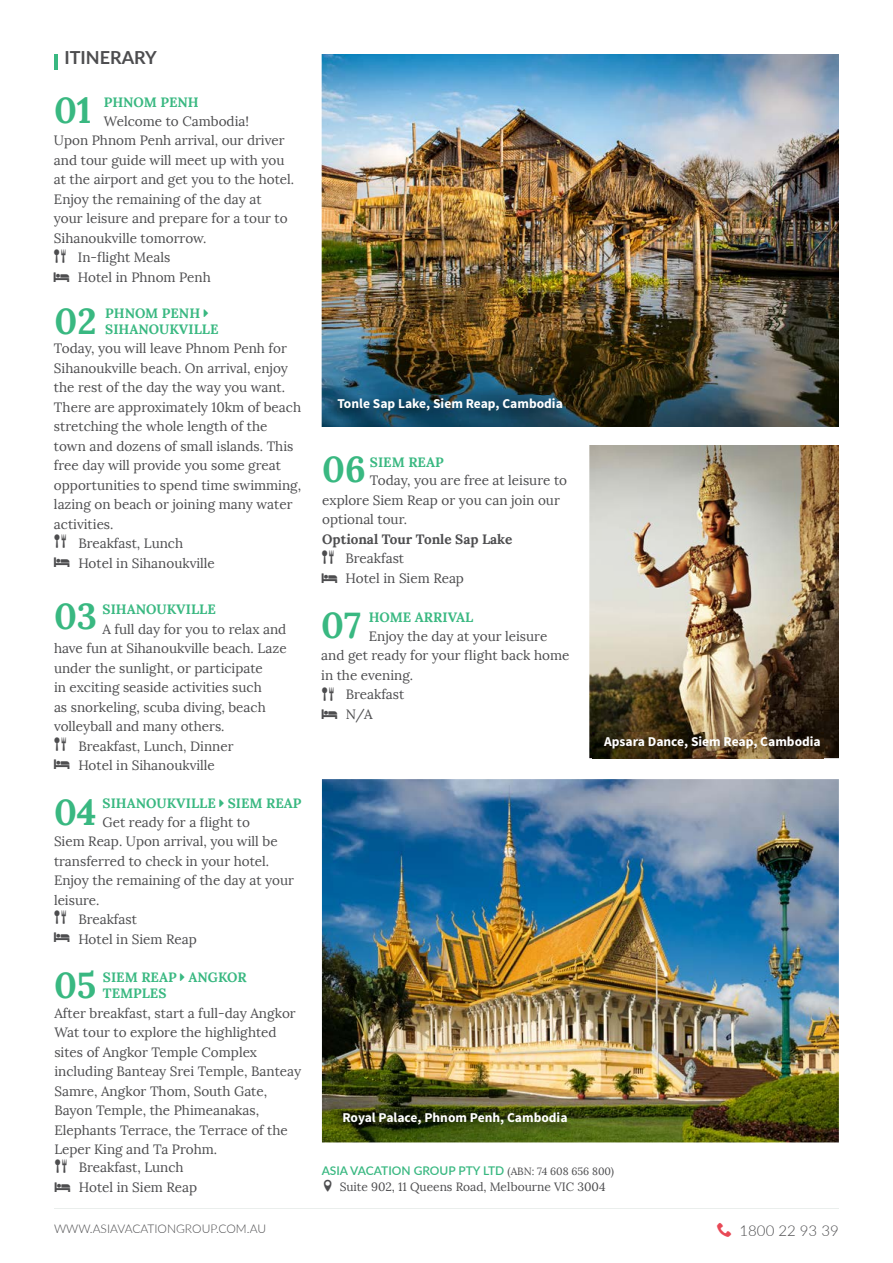
<style>
.page{position:relative;width:893px;height:1263px;background:#fff}
.page>*{position:absolute;margin:0;border:0;box-sizing:border-box;transform-origin:0 0}
.t1{font:700 36px "Lora";color:#39b881}
.t2{font:700 18px "Lato";color:#4d4d4f}
.t3{font:300 15px "Lato";color:#4d4d4f}
.t4{font:13.5px/19.5px "Lora";color:#4d4d4f}
.t5{font:700 13.5px/16.2px "Lora";color:#39b881}
.t6{font:700 13.5px "Source Sans Pro";color:#fff}
.t7{font:700 13.5px "Lora";color:#4d4d4f}
.t8{font:13.5px "Ico Moon Free";color:#4d4d4f}
.t9{font:12px "Lora";color:#4d4d4f}
.t10{font:600 12px "Lato";color:#39b881}
.t11{font:300 12px "Lato";color:#4d4d4f}
.s1{font-family:"Lora";font-weight:400;font-size:10.5px;color:#4d4d4f}
.s2{color:#e84956}
</style>
<div class="page">
<hr style="left:54px;top:1208px;width:785px;height:1px;background:#eaeeec">
<img style="left:322px;top:54px;width:517px;height:373px">
<img style="left:325px;top:395px;width:240px;height:28px">
<hr style="left:54px;top:54px;width:3px;height:16px;background:#39b881">
<img style="left:322px;top:779px;width:517px;height:363px">
<img style="left:331px;top:1109px;width:239px;height:28px">
<img style="left:589px;top:445px;width:250px;height:313px">
<img style="left:592px;top:733px;width:231px;height:26px">
<h2 class="t2" style="left:64px;top:44px;width:94px">ITINERARY</h2>
<h1 class="t1" style="left:54px;top:86px;width:39px">01</h1>
<p class="t5" style="left:104px;top:94px;width:96px">PHNOM PENH</p>
<p class="t4" style="left:104px;top:111px;width:147px">Welcome to Cambodia!</p>
<p class="t4" style="left:54px;top:131px;width:232px">Upon Phnom Penh arrival, our driver</p>
<p class="t4" style="left:54px;top:150px;width:232px">and tour guide will meet up with you</p>
<p class="t4" style="left:54px;top:170px;width:242px">at the airport and get you to the hotel.</p>
<p class="t4" style="left:54px;top:189px;width:209px">Enjoy the remaining of the day at</p>
<p class="t4" style="left:54px;top:209px;width:235px">your leisure and prepare for a tour to</p>
<p class="t4" style="left:54px;top:228px;width:154px">Sihanoukville tomorrow.</p>
<p class="t4" style="left:78px;top:248px;width:94px">In-flight Meals</p>
<p class="t4" style="left:78px;top:267px;width:134px">Hotel in Phnom Penh</p>
<p class="t8" style="left:54px;top:250px;width:15px">▲□□</p>
<h1 class="t1" style="left:54px;top:298px;width:44px">02</h1>
<p class="t5" style="left:105px;top:305px;width:115px">PHNOM PENH<br>SIHANOUKVILLE</p>
<p class="t4" style="left:54px;top:339px;width:234px">Today, you will leave Phnom Penh for</p>
<p class="t4" style="left:54px;top:358px;width:235px">Sihanoukville beach. On arrival, enjoy</p>
<p class="t4" style="left:54px;top:378px;width:233px">the rest of the day the way you want.</p>
<p class="t4" style="left:54px;top:397px;width:249px">There are approximately 10km of beach</p>
<p class="t4" style="left:54px;top:417px;width:215px">stretching the whole length of the</p>
<p class="t4" style="left:54px;top:436px;width:241px">town and dozens of small islands. This</p>
<p class="t4" style="left:54px;top:456px;width:228px">free day will provide you some great</p>
<p class="t4" style="left:54px;top:475px;width:249px">opportunities to spend time swimming,</p>
<p class="t4" style="left:54px;top:495px;width:240px">lazing on beach or joining many water</p>
<p class="t4" style="left:54px;top:514px;width:61px">activities.</p>
<p class="t4" style="left:78px;top:534px;width:106px">Breakfast, Lunch</p>
<p class="t4" style="left:78px;top:553px;width:138px">Hotel in Sihanoukville</p>
<p class="t8" style="left:54px;top:535px;width:15px">▲□□</p>
<h1 class="t1" style="left:54px;top:593px;width:45px">03</h1>
<p class="t5" style="left:103px;top:601px;width:115px">SIHANOUKVILLE</p>
<p class="t4" style="left:103px;top:619px;width:185px">A full day for you to relax and</p>
<p class="t4" style="left:54px;top:639px;width:234px">have fun at Sihanoukville beach. Laze</p>
<p class="t4" style="left:54px;top:658px;width:210px">under the sunlight, or participate</p>
<p class="t4" style="left:54px;top:678px;width:209px">in exciting seaside activities such</p>
<p class="t4" style="left:54px;top:697px;width:213px">as snorkeling, scuba diving, beach</p>
<p class="t4" style="left:54px;top:717px;width:172px">volleyball and many others.</p>
<p class="t4" style="left:78px;top:736px;width:157px">Breakfast, Lunch, Dinner</p>
<p class="t4" style="left:78px;top:756px;width:138px">Hotel in Sihanoukville</p>
<p class="t8" style="left:54px;top:737px;width:15px">▲□□</p>
<h1 class="t1" style="left:54px;top:789px;width:44px">04</h1>
<p class="t5" style="left:103px;top:795px;width:200px">SIHANOUKVILLE SIEM REAP</p>
<p class="t4" style="left:103px;top:812px;width:149px">Get ready for a flight to</p>
<p class="t4" style="left:54px;top:832px;width:225px">Siem Reap. Upon arrival, you will be</p>
<p class="t4" style="left:54px;top:851px;width:217px">transferred to check in your hotel.</p>
<p class="t4" style="left:54px;top:871px;width:241px">Enjoy the remaining of the day at your</p>
<p class="t4" style="left:54px;top:890px;width:47px">leisure.</p>
<p class="t4" style="left:78px;top:910px;width:60px">Breakfast</p>
<p class="t4" style="left:78px;top:929px;width:120px">Hotel in Siem Reap</p>
<p class="t8" style="left:54px;top:910px;width:15px">▲□□</p>
<h1 class="t1" style="left:54px;top:962px;width:44px">05</h1>
<p class="t5" style="left:103px;top:969px;width:145px">SIEM REAP ANGKOR<br>TEMPLES</p>
<p class="t4" style="left:54px;top:1003px;width:248px">After breakfast, start a full-day Angkor Wat tour to explore the highlighted sites of Angkor Temple Complex including Banteay Srei Temple, Banteay Samre, Angkor Thom, South Gate, Bayon Temple, the Phimeanakas, Elephants Terrace, the Terrace of the Leper King and Ta Prohm.</p>
<p class="t8" style="left:55px;top:1160px;width:15px">▲□□</p>
<p class="t4" style="left:79px;top:1158px;width:120px">Breakfast, Lunch<br>Hotel in Siem Reap</p>
<p class="t6" style="left:338px;top:395px;width:227px">Tonle Sap Lake, Siem Reap, Cambodia</p>
<h1 class="t1" style="left:322px;top:446px;width:45px">06</h1>
<p class="t5" style="left:370px;top:454px;width:75px">SIEM REAP</p>
<p class="t4" style="left:322px;top:471px;width:246px;text-indent:48px">Today, you are free at leisure to explore Siem Reap or you can join our optional tour.</p>
<p class="t7" style="left:322px;top:530px;width:192px">Optional Tour Tonle Sap Lake</p>
<p class="t4" style="left:346px;top:549px;width:120px">Breakfast<br>Hotel in Siem Reap</p>
<p class="t8" style="left:322px;top:551px;width:15px">▲□□</p>
<h1 class="t1" style="left:321px;top:601px;width:41px">07</h1>
<p class="t5" style="left:369px;top:609px;width:106px">HOME ARRIVAL</p>
<p class="t4" style="left:369px;top:626px;width:180px">Enjoy the day at your leisure</p>
<p class="t4" style="left:321px;top:646px;width:250px">and get ready for your flight back home</p>
<p class="t4" style="left:321px;top:665px;width:94px">in the evening.</p>
<p class="t4" style="left:346px;top:685px;width:60px">Breakfast</p>
<p class="t4" style="left:346px;top:704px;width:28px">N/A</p>
<p class="t8" style="left:322px;top:687px;width:15px">▲□□</p>
<p class="t6" style="left:604px;top:732px;width:218px">Apsara Dance, Siem Reap, Cambodia</p>
<p class="t6" style="left:342px;top:1109px;width:227px">Royal Palace, Phnom Penh, Cambodia</p>
<p class="t10" style="left:322px;top:1161px;width:294px">ASIA VACATION GROUP PTY LTD <span class="s1">(ABN: 74 608 656 800)</span></p>
<p class="t9" style="left:322px;top:1179px;width:285px">●□▼□■ Suite 902, 11 Queens Road, Melbourne VIC 3004</p>
<p class="t11" style="left:54px;top:1220px;width:214px">WWW.ASIAVACATIONGROUP.COM.AU</p>
<p class="t3" style="left:717px;top:1220px;width:123px"><span class="s2">□■</span> 1800 22 93 39</p>
</div>
